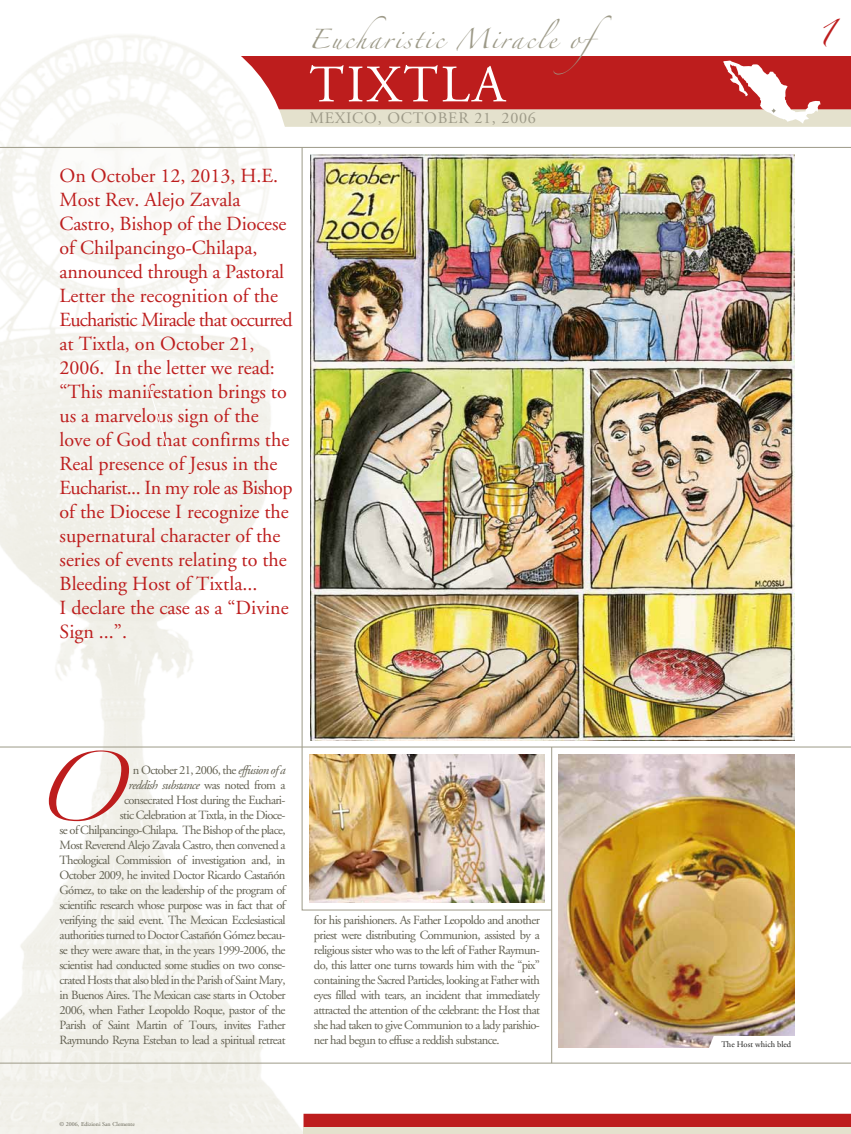
<style>
.page{position:relative;width:851px;height:1134px;background:#fff}
.page>*{position:absolute;margin:0;border:0;box-sizing:border-box;transform-origin:0 0}
.t1{font:62px "Zapfino";color:#bd1d1d}
.t2{font:52.5px "Adobe Garamond";letter-spacing:.05em;color:#fff}
.t3{font:24px "Zapfino";color:#bd1d1d}
.t4{font:20px/24px "Adobe Garamond";color:#bd1d1d}
.t5{font:17.5px "Zapfino";letter-spacing:.11em;color:#9d9a88}
.t6{font:16px "Adobe Garamond";letter-spacing:.05em;color:#9d9a88}
.t7{font:12.5px/15px "Adobe Garamond";letter-spacing:-.05em;color:#636152;text-align:right}
.t8{font:8.5px "Adobe Garamond";color:#1d1d1b}
.t9{font:6px "Adobe Garamond";color:#636152}
.s1{font-style:italic}
</style>
<div class="page">
<div style="left:221px;top:56px;width:629px;height:54px;background:#bd1d1d"></div>
<div style="left:222px;top:109px;width:628px;height:18px;background:#e4e1cd"></div>
<img style="left:0;top:35px;width:326px;height:1099px">
<div style="left:303px;top:1114px;width:547px;height:17px;background:#bd1d1d"></div>
<div style="left:303px;top:1127px;width:547px;height:7px;background:#e4e1cd"></div>
<hr style="left:0;top:747px;width:850px;height:1px;background:#9d9a88">
<hr style="left:0;top:147px;width:850px;height:1px;background:#9d9a88">
<hr style="left:0;top:1063px;width:850px;height:1px;background:#9d9a88">
<svg style="left:302px;top:148px;width:250px;height:762px"></svg>
<img style="left:310px;top:154px;width:484px;height:586px">
<img style="left:558px;top:754px;width:236px;height:293px">
<svg style="left:708px;top:1036px;width:86px;height:12px"></svg>
<svg style="left:723px;top:61px;width:97px;height:62px"></svg>
<img style="left:309px;top:754px;width:235px;height:149px">
<hr style="left:551px;top:747px;width:1px;height:316px;background:#9d9a88">
<svg style="left:145px;top:376px;width:25px;height:80px"></svg>
<p class="t4" style="left:60px;top:164px;width:234px">On October 12, 2013, H.E.<br>Most Rev. Alejo Zavala<br>Castro, Bishop of the Diocese of Chilpancingo-Chilapa, announced through a Pastoral<br>Letter the recognition of the<br>Eucharistic Miracle that occurred at Tixtla, on October 21,<br>2006. In the letter we read: “This manifestation brings to us a marvelous sign of the love of God that confirms the<br>Real presence of Jesus in the<br>Eucharist... In my role as Bishop of the Diocese I recognize the supernatural character of the series of events relating to the<br>Bleeding Host of Tixtla...<br>I declare the case as a “Divine<br>Sign ...”.</p>
<h3 class="t5" style="left:308px;top:32px;width:333px">Eucharistic Miracle of</h3>
<h2 class="t2" style="left:309px;top:57px;width:197px">TIXTLA</h2>
<p class="t6" style="left:309px;top:110px;width:228px">MEXICO, OCTOBER 21, 2006</p>
<h1 class="t1" style="left:30px;top:762px;width:93px">O</h1>
<p class="t7" style="left:60px;top:763px;width:227px">n October 21, 2006, the <span class="s1">effusion of a<br>reddish substance</span> was noted from a<br>consecrated Host during the Euchari-<br>stic Celebration at Tixtla, in the Dioce-<br>se of Chilpancingo-Chilapa. The Bishop of the place, Most Reverend Alejo Zavala Castro, then convened a Theological Commission of investigation and, in October 2009, he invited Doctor Ricardo Castañón Gómez, to take on the leadership of the program of scientific research whose purpose was in fact that of verifying the said event. The Mexican Ecclesiastical authorities turned to Doctor Castañón Gómez becau&shy;se they were aware that, in the years 1999-2006, the scientist had conducted some studies on two conse&shy;crated Hosts that also bled in the Parish of Saint Mary, in Buenos Aires. The Mexican case starts in October 2006, when Father Leopoldo Roque, pastor of the Parish of Saint Martin of Tours, invites Father Raymundo Reyna Esteban to lead a spiritual retreat</p>
<p class="t7" style="left:314px;top:913px;width:227px;text-align:justify">for his parishioners. As Father Leopoldo and another priest were distributing Communion, assisted by a religious sister who was to the left of Father Raymun&shy;do, this latter one turns towards him with the “pix” containing the Sacred Particles, looking at Father with eyes filled with tears, an incident that immediately attracted the attention of the celebrant: the Host that she had taken to give Communion to a lady parishio&shy;ner had begun to effuse a reddish substance.</p>
<p class="t9" style="left:60px;top:1120px;width:77px">© 2006, Edizioni San Clemente</p>
<h3 class="t3" style="left:817px;top:22px;width:18px">1</h3>
<p class="t8" style="left:721px;top:1040px;width:71px">The Host which bled</p>
</div>
